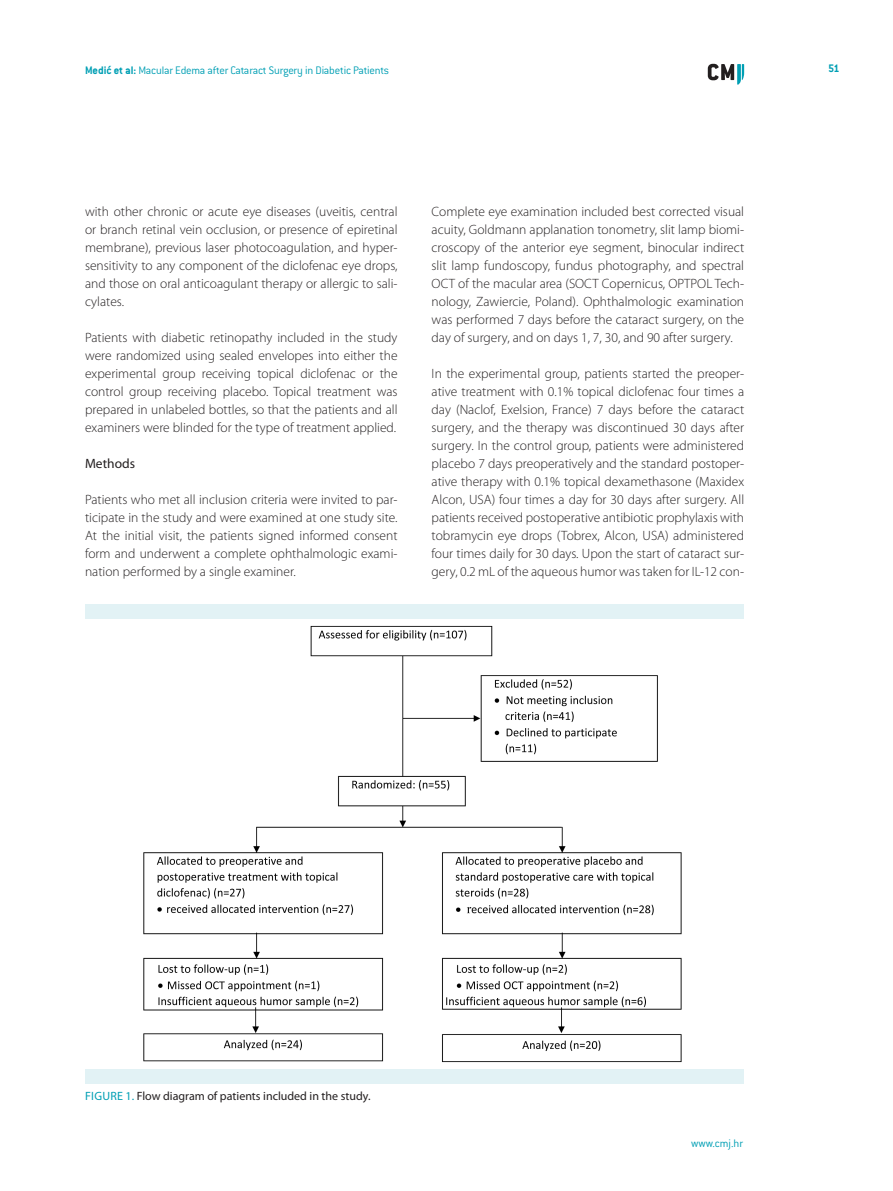
<style>
.page{position:relative;width:893px;height:1191px;background:#fff}
.page>*{position:absolute;margin:0;border:0;box-sizing:border-box;transform-origin:0 0}
.CMJ_-__body{font:300 13.5px/18px "Myriad Pro";color:#231f20;text-align:justify}
.CMJ_-_N3{font:13.5px "Myriad Pro";color:#231f20}
.H_desni_-_running{font:300 12px "ITC Conduit LTCE";letter-spacing:-.015em;color:#009fb4}
.CMJ_-_table_title_he{font:12px "Myriad Pro";color:#231f20}
.www_cmj_hr_na_master{font:300 12px "ITC Conduit LTCE";color:#009fb4}
.paginacija_desno{font:700 12px "ITC Conduit LTCE";color:#009fb4}
.s1{font-weight:700}
.s2{color:#009fb4}
</style>
<div class="page">
<svg style="left:708px;top:64px;width:36px;height:21px"></svg>
<img style="left:143px;top:625px;width:539px;height:438px">
<div style="left:85px;top:604px;width:659px;height:14px;background:#e2f2f5"></div>
<div style="left:85px;top:1068px;width:659px;height:15px;background:#e2f2f5"></div>
<p class="H_desni_-_running" style="left:85px;top:63px;width:306px"><span class="s1">Medić et al:</span> Macular Edema after Cataract Surgery in Diabetic Patients</p>
<p class="paginacija_desno" style="left:828px;top:61px;width:13px">51</p>
<p class="CMJ_-__body" style="left:85px;top:202px;width:314px">with other chronic or acute eye diseases (uveitis, central or branch retinal vein occlusion, or presence of epiretinal membrane), previous laser photocoagulation, and hyper&shy;sensitivity to any component of the diclofenac eye drops, and those on oral anticoagulant therapy or allergic to sali&shy;cylates.</p>
<p class="CMJ_-__body" style="left:85px;top:328px;width:314px">Patients with diabetic retinopathy included in the study were randomized using sealed envelopes into either the experimental group receiving topical diclofenac or the control group receiving placebo. Topical treatment was prepared in unlabeled bottles, so that the patients and all examiners were blinded for the type of treatment applied.</p>
<p class="CMJ_-_N3" style="left:85px;top:455px;width:52px">Methods</p>
<p class="CMJ_-__body" style="left:85px;top:490px;width:314px">Patients who met all inclusion criteria were invited to par&shy;ticipate in the study and were examined at one study site.<br>At the initial visit, the patients signed informed consent form and underwent a complete ophthalmologic exami&shy;nation performed by a single examiner.</p>
<p class="CMJ_-__body" style="left:432px;top:202px;width:314px">Complete eye examination included best corrected visual acuity, Goldmann applanation tonometry, slit lamp biomi&shy;croscopy of the anterior eye segment, binocular indirect slit lamp fundoscopy, fundus photography, and spectral OCT of the macular area (SOCT Copernicus, OPTPOL Tech&shy;nology, Zawiercie, Poland). Ophthalmologic examination was performed 7 days before the cataract surgery, on the day of surgery, and on days 1, 7, 30, and 90 after surgery.</p>
<p class="CMJ_-__body" style="left:432px;top:364px;width:314px">In the experimental group, patients started the preoper&shy;ative treatment with 0.1% topical diclofenac four times a day (Naclof, Exelsion, France) 7 days before the cataract surgery, and the therapy was discontinued 30 days after surgery. In the control group, patients were administered placebo 7 days preoperatively and the standard postoper&shy;ative therapy with 0.1% topical dexamethasone (Maxidex Alcon, USA) four times a day for 30 days after surgery. All patients received postoperative antibiotic prophylaxis with tobramycin eye drops (Tobrex, Alcon, USA) administered four times daily for 30 days. Upon the start of cataract sur&shy;gery, 0.2 mL of the aqueous humor was taken for IL-12 con-</p>
<p class="CMJ_-_table_title_he" style="left:85px;top:1088px;width:287px"><span class="s2">Figure 1.</span> Flow diagram of patients included in the study.</p>
<p class="www_cmj_hr_na_master" style="left:691px;top:1136px;width:54px">www.cmj.hr</p>
</div>
